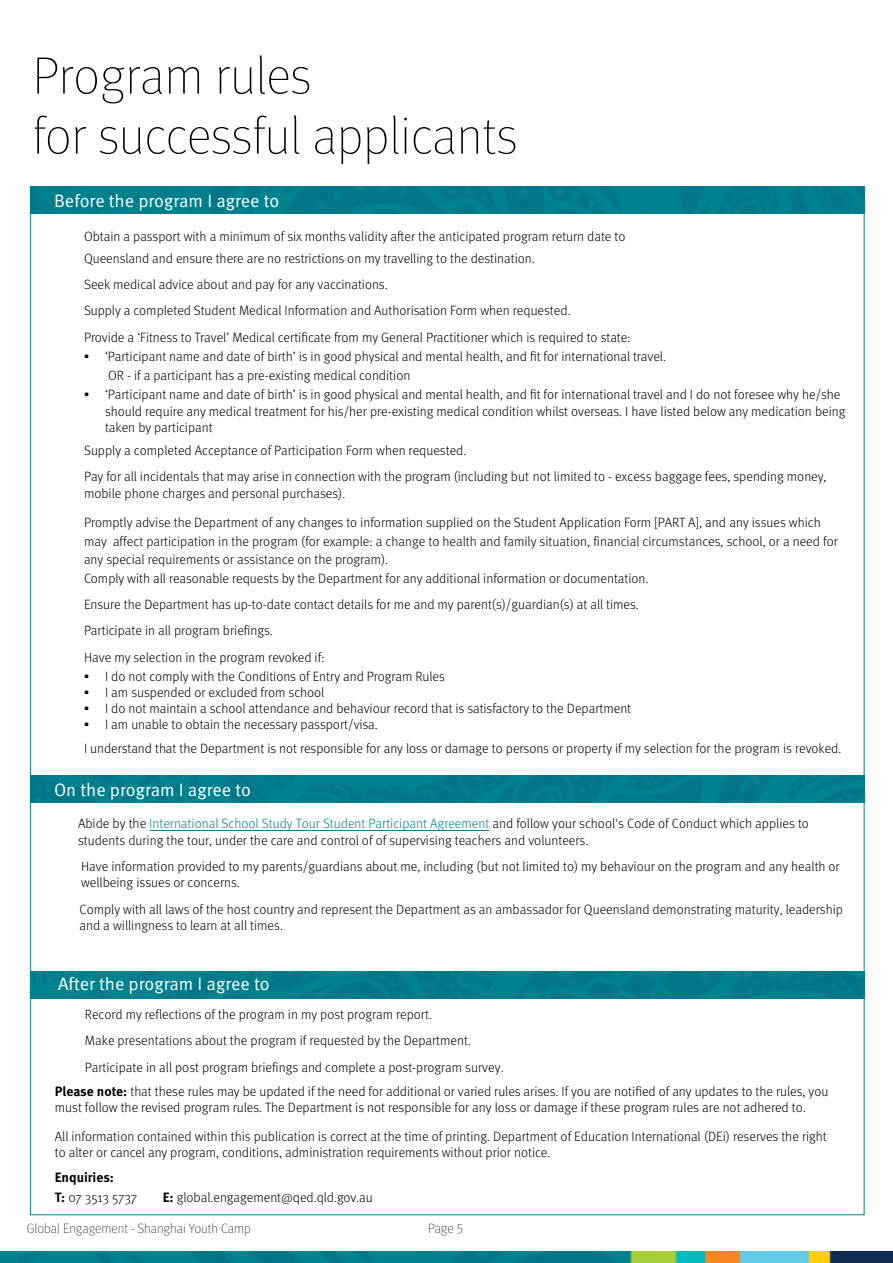
<style>
.page{position:relative;width:893px;height:1263px;background:#fff}
.page>*{position:absolute;margin:0;border:0;box-sizing:border-box;transform-origin:0 0}
.Main_heading_1{font:100 52.5px/60px "Meta OT";letter-spacing:-.005em;color:#000}
.t1{font:18px "Meta OT Norm";color:#fff}
.Point_heading{font:300 13.5px/26.2px "Meta OT";color:#000}
.Normal_black{font:300 13.5px/26.4px "Meta OT";color:#000}
.Normal_-_Blue_Sections{font:300 13.5px/16px "Meta OT";color:#000}
.t2{font:100 13.5px "Meta OT";color:#000}
.Normal_-_Blue_Sections-2{font:700 13.5px "Meta OT";color:#000}
.s1{color:#00838e}
.s2{font-weight:700}
</style>
<div class="page">
<img style="left:0;top:1251px;width:893px;height:12px">
<img style="left:30px;top:186px;width:834px;height:27px">
<div style="left:30px;top:775px;width:834px;height:27px;background:#007c8b"></div>
<div style="left:30px;top:971px;width:834px;height:27px;background:#007c8a"></div>
<hr style="left:150px;top:830px;width:339px;height:1px;background:#00838e">
<p class="Main_heading_1" style="left:33px;top:47px;width:486px">Program rules<br>for successful applicants</p>
<p class="t1" style="left:54px;top:189px;width:227px">Before the program I agree to</p>
<p class="Point_heading" style="left:84px;top:223px;width:543px">Obtain a passport with a minimum of six months validity after the anticipated program return date to</p>
<p class="Point_heading" style="left:84px;top:245px;width:452px">Queensland and ensure there are no restrictions on my travelling to the destination.</p>
<p class="Point_heading" style="left:84px;top:272px;width:305px">Seek medical advice about and pay for any vaccinations.</p>
<p class="Point_heading" style="left:84px;top:298px;width:488px">Supply a completed Student Medical Information and Authorisation Form when requested.</p>
<p class="Point_heading" style="left:84px;top:324px;width:548px">Provide a ‘Fitness to Travel’ Medical certificate from my General Practitioner which is required to state:</p>
<p class="Point_heading" style="left:84px;top:343px;width:584px">• ‘Participant name and date of birth’ is in good physical and mental health, and fit for international travel.</p>
<p class="Normal_black" style="left:108px;top:362px;width:304px">OR - if a participant has a pre-existing medical condition</p>
<p class="Point_heading" style="left:105px;top:387px;width:742px;line-height:16.2px;text-indent:-21px">• ‘Participant name and date of birth’ is in good physical and mental health, and fit for international travel and I do not foresee why he/she should require any medical treatment for his/her pre-existing medical condition whilst overseas. I have listed below any medication being taken by participant</p>
<p class="Point_heading" style="left:84px;top:437px;width:744px">Supply a completed Acceptance of Participation Form when requested.<br>Pay for all incidentals that may arise in connection with the program (including but not limited to - excess baggage fees, spending money,</p>
<p class="Point_heading" style="left:84px;top:478px;width:738px;line-height:29.4px">mobile phone charges and personal purchases).<br>Promptly advise the Department of any changes to information supplied on the Student Application Form [PART A], and any issues which</p>
<p class="Point_heading" style="left:84px;top:532px;width:755px;line-height:18.6px">may affect participation in the program (for example: a change to health and family situation, financial circumstances, school, or a need for any special requirements or assistance on the program).<br>Comply with all reasonable requests by the Department for any additional information or documentation.</p>
<p class="Point_heading" style="left:84px;top:591px;width:556px">Ensure the Department has up-to-date contact details for me and my parent(s)/guardian(s) at all times.<br>Participate in all program briefings.<br>Have my selection in the program revoked if:</p>
<p class="Point_heading" style="left:84px;top:663px;width:363px">• I do not comply with the Conditions of Entry and Program Rules</p>
<p class="Point_heading" style="left:84px;top:679px;width:242px">• I am suspended or excluded from school</p>
<p class="Point_heading" style="left:84px;top:696px;width:549px">• I do not maintain a school attendance and behaviour record that is satisfactory to the Department</p>
<p class="Point_heading" style="left:84px;top:712px;width:295px">• I am unable to obtain the necessary passport/visa.</p>
<p class="Point_heading" style="left:84px;top:735px;width:759px">I understand that the Department is not responsible for any loss or damage to persons or property if my selection for the program is revoked.</p>
<p class="t1" style="left:54px;top:779px;width:198px">On the program I agree to</p>
<p class="Normal_black" style="left:78px;top:815px;width:732px;line-height:16.6px">Abide by the <span class="s1">International School Study Tour Student Participant Agreement</span> and follow your school's Code of Conduct which applies to students during the tour, under the care and control of of supervising teachers and volunteers.</p>
<p class="Normal_black" style="left:81px;top:859px;width:760px;line-height:16.2px">Have information provided to my parents/guardians about me, including (but not limited to) my behaviour on the program and any health or wellbeing issues or concerns.</p>
<p class="Normal_black" style="left:80px;top:901px;width:765px;line-height:16.2px">Comply with all laws of the host country and represent the Department as an ambassador for Queensland demonstrating maturity, leadership and a willingness to learn at all times.</p>
<p class="t1" style="left:58px;top:973px;width:213px">After the program I agree to</p>
<p class="Normal_black" style="left:85px;top:1001px;width:420px">Record my reflections of the program in my post program report.<br>Make presentations about the program if requested by the Department.<br>Participate in all post program briefings and complete a post-program survey.</p>
<p class="Normal_-_Blue_Sections" style="left:55px;top:1083px;width:775px"><span class="s2">Please note:</span> that these rules may be updated if the need for additional or varied rules arises. If you are notified of any updates to the rules, you must follow the revised program rules. The Department is not responsible for any loss or damage if these program rules are not adhered to.</p>
<p class="Normal_-_Blue_Sections" style="left:55px;top:1128px;width:773px">All information contained within this publication is correct at the time of printing. Department of Education International (DEi) reserves the right to alter or cancel any program, conditions, administration requirements without prior notice.</p>
<p class="Normal_-_Blue_Sections-2" style="left:55px;top:1168px;width:61px">Enquiries:</p>
<p class="Normal_-_Blue_Sections" style="left:55px;top:1190px;width:84px"><span class="s2">T:</span> 07 3513 5737</p>
<p class="Normal_-_Blue_Sections" style="left:163px;top:1190px;width:211px"><span class="s2">E:</span> global.engagement@qed.qld.gov.au</p>
<p class="t2" style="left:27px;top:1221px;width:226px">Global Engagement - Shanghai Youth Camp</p>
<p class="t2" style="left:428px;top:1221px;width:37px">Page 5</p>
</div>
